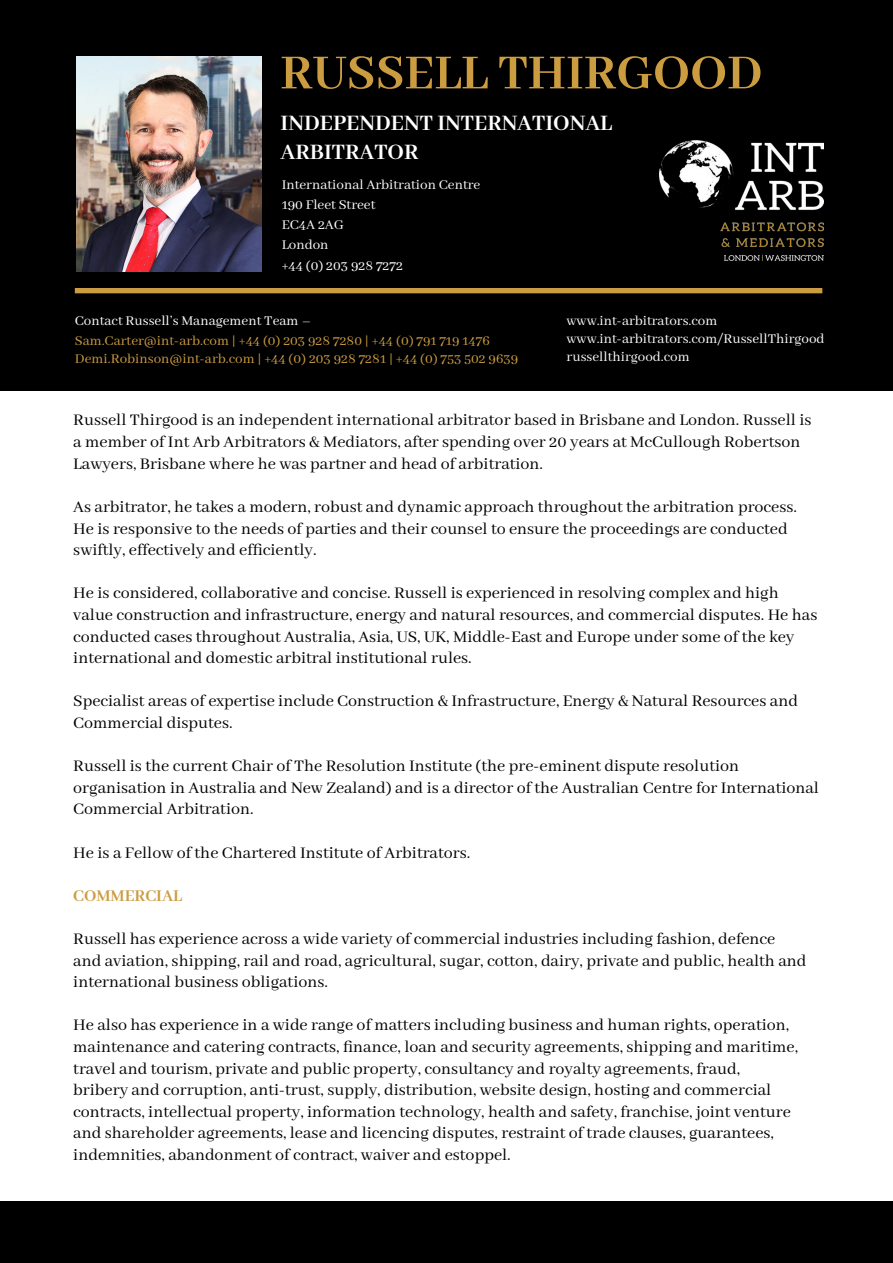
<style>
.page{position:relative;width:893px;height:1263px;background:#fff}
.page>*{position:absolute;margin:0;border:0;box-sizing:border-box;transform-origin:0 0}
.t1{font:700 54px "Abhaya Libre";color:#cc9c40}
.t2{font:700 24px/28.8px "Abhaya Libre";color:#fff}
.t3{font:18px/21.6px "Abhaya Libre";color:#000}
.t4{font:700 18px "Abhaya Libre";color:#cc9c40}
.t5{font:15px/20.2px "Abhaya Libre";color:#fff}
.t6{font:15px/18px "Abhaya Libre";color:#cc9c40}
</style>
<div class="page">
<div style="left:0;top:1201px;width:893px;height:62px;background:#000"></div>
<div style="left:0;top:0;width:893px;height:391px;background:#000"></div>
<div style="left:75px;top:288px;width:747px;height:5px;background:#cc9c40"></div>
<img style="left:659px;top:141px;width:165px;height:119px">
<img style="left:77px;top:57px;width:184px;height:215px">
<h1 class="t1" style="left:280px;top:43px;width:484px">RUSSELL THIRGOOD</h1>
<h2 class="t2" style="left:281px;top:110px;width:328px">INDE PENDE NT INTERNATIONAL<br>ARBITRATOR</h2>
<p class="t5" style="left:282px;top:175px;width:200px">International Arbitration Centre<br>190 Fleet Street<br>EC4A 2AG<br>London<br>+44 (0) 203 928 7272</p>
<p class="t5" style="left:75px;top:311px;width:238px">Contact Russell’s Management Team –</p>
<p class="t6" style="left:75px;top:332px;width:445px">Sam.Carter@int-arb.com | +44 (0) 203 928 7280 | +44 (0) 791 719 1476<br>Demi.Robinson@int-arb.com | +44 (0) 203 928 7281 | +44 (0) 753 502 9639</p>
<p class="t5" style="left:567px;top:312px;width:259px;line-height:18px">www.int-arbitrators.com www.int-arbitrators.com/RussellThirgood russellthirgood.com</p>
<p class="t3" style="left:73px;top:410px;width:740px">Russell Thirgood is an independent international arbitrator based in Brisbane and London. Russell is a member of Int Arb Arbitrators &amp; Mediators, after spending over 20 years at McCullough Robertson<br>Lawyers, Brisbane where he was partner and head of arbitration.</p>
<p class="t3" style="left:73px;top:496px;width:725px">As arbitrator, he takes a modern, robust and dynamic approach throughout the arbitration process.<br>He is responsive to the needs of parties and their counsel to ensure the proceedings are conducted swiftly, effectively and efficiently.</p>
<p class="t3" style="left:73px;top:583px;width:746px">He is considered, collaborative and concise. Russell is experienced in resolving complex and high value construction and infrastructure, energy and natural resources, and commercial disputes. He has conducted cases throughout Australia, Asia, US, UK, Middle-East and Europe under some of the key international and domestic arbitral institutional rules.</p>
<p class="t3" style="left:73px;top:691px;width:726px">Specialist areas of expertise include Construction &amp; Infrastructure, Energy &amp; Natural Resources and<br>Commercial disputes.</p>
<p class="t3" style="left:73px;top:756px;width:747px">Russell is the current Chair of The Resolution Institute (the pre-eminent dispute resolution organisation in Australia and New Zealand) and is a director of the Australian Centre for International<br>Commercial Arbitration.</p>
<p class="t3" style="left:73px;top:842px;width:399px">He is a Fellow of the Chartered Institute of Arbitrators.</p>
<p class="t4" style="left:73px;top:886px;width:110px">COMMERCIAL</p>
<p class="t3" style="left:73px;top:928px;width:735px">Russell has experience across a wide variety of commercial industries including fashion, defence and aviation, shipping, rail and road, agricultural, sugar, cotton, dairy, private and public, health and international business obligations.</p>
<p class="t3" style="left:73px;top:1015px;width:726px">He also has experience in a wide range of matters including business and human rights, operation, maintenance and catering contracts, finance, loan and security agreements, shipping and maritime, travel and tourism, private and public property, consultancy and royalty agreements, fraud, bribery and corruption, anti-trust, supply, distribution, website design, hosting and commercial contracts, intellectual property, information technology, health and safety, franchise, joint venture and shareholder agreements, lease and licencing disputes, restraint of trade clauses, guarantees, indemnities, abandonment of contract, waiver and estoppel.</p>
</div>
